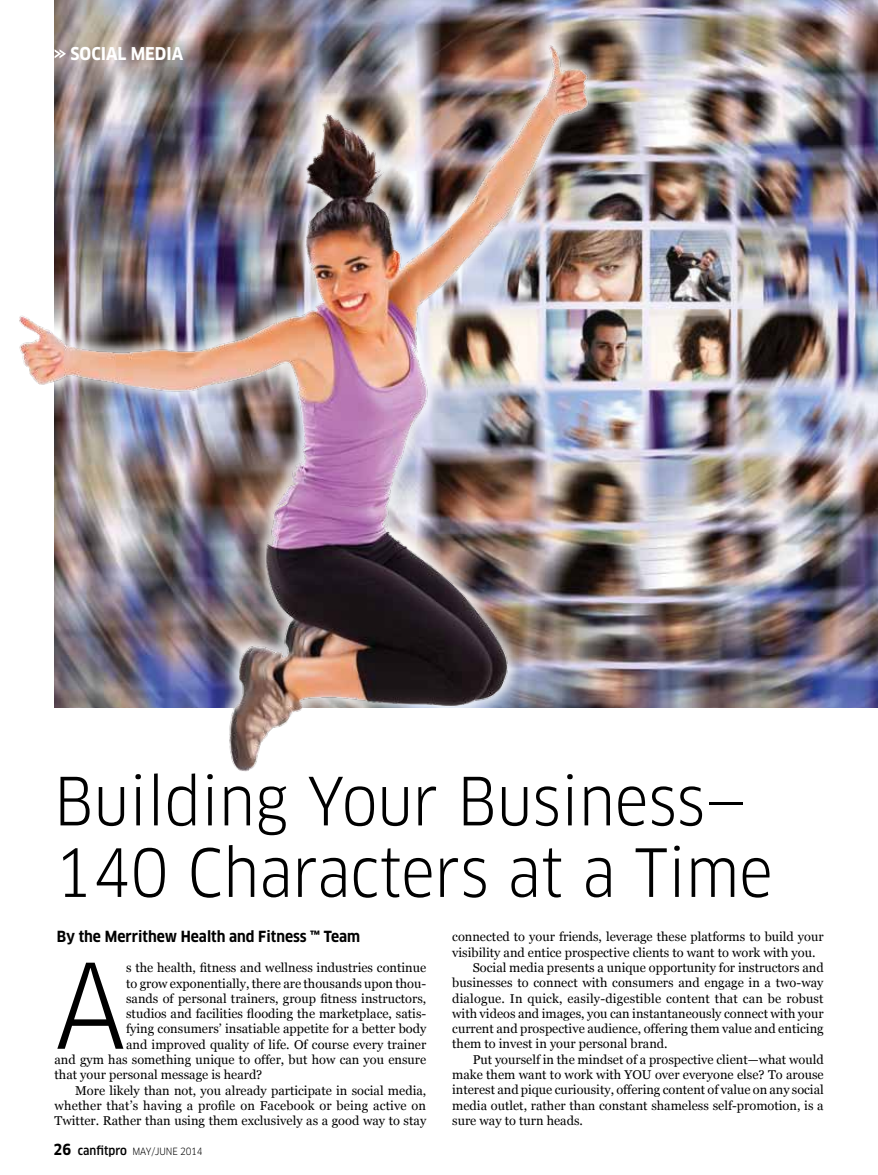
<style>
.page{position:relative;width:878px;height:1175px;background:#fff}
.page>*{position:absolute;margin:0;border:0;box-sizing:border-box;transform-origin:0 0}
.t1{font:condensed 114.75px "Clan Pro";color:#000}
.t2{font:condensed 64.8px/71.6px "Clan Pro";color:#000}
.t3{font:700 condensed 17.25px "Clan Pro";color:#fff}
.t4{font:700 condensed 15px "Clan Pro";color:#000}
.t5{font:12.75px "Georgia";color:#000}
.t6{font:condensed 9.75px "Clan Pro";letter-spacing:-.02em;color:#000}
.s1{font-weight:700;font-size:15px}
.s2{font-weight:500;font-size:12px}
</style>
<div class="page">
<img style="left:54px;top:0;width:824px;height:707px">
<div style="left:5px;top:30px;width:597px;height:755px;background:#fff;opacity:.75"></div>
<img style="left:12px;top:40px;width:582px;height:745px">
<svg style="left:55px;top:49px;width:11px;height:9px"></svg>
<h3 class="t3" style="left:70px;top:44px;width:114px">SOCIAL MEDIA</h3>
<h2 class="t2" style="left:54px;top:765px;width:720px">Building Your Business—<br>140 Characters at a Time</h2>
<p class="t4" style="left:57px;top:927px;width:305px">By the Merrithew Health and Fitness ™ Team</p>
<h1 class="t1" style="left:55px;top:938px;width:73px">A</h1>
<p class="t5" style="left:126px;top:960px;width:302px">s the health, fitness and wellness industries continue</p>
<p class="t5" style="left:126px;top:976px;width:302px">to grow exponentially, there are thousands upon thou-</p>
<p class="t5" style="left:126px;top:991px;width:302px">sands of personal trainers, group fitness instructors,</p>
<p class="t5" style="left:126px;top:1006px;width:302px">studios and facilities flooding the marketplace, satis-</p>
<p class="t5" style="left:126px;top:1021px;width:302px">fying consumers’ insatiable appetite for a better body</p>
<p class="t5" style="left:126px;top:1037px;width:302px">and improved quality of life. Of course every trainer</p>
<p class="t5" style="left:55px;top:1052px;width:373px">and gym has something unique to offer, but how can you ensure</p>
<p class="t5" style="left:55px;top:1067px;width:209px">that your personal message is heard?</p>
<p class="t5" style="left:75px;top:1083px;width:352px">More likely than not, you already participate in social media,</p>
<p class="t5" style="left:55px;top:1098px;width:373px">whether that’s having a profile on Facebook or being active on</p>
<p class="t5" style="left:55px;top:1113px;width:373px">Twitter. Rather than using them exclusively as a good way to stay</p>
<p class="t6" style="left:54px;top:1145px;width:150px"><span class="s1">26</span> <span class="s2">canfitpro</span> MAY/JUNE 2014</p>
<p class="t5" style="left:452px;top:929px;width:373px">connected to your friends, leverage these platforms to build your</p>
<p class="t5" style="left:452px;top:945px;width:365px">visibility and entice prospective clients to want to work with you.</p>
<p class="t5" style="left:473px;top:960px;width:352px">Social media presents a unique opportunity for instructors and</p>
<p class="t5" style="left:452px;top:975px;width:373px">businesses to connect with consumers and engage in a two-way</p>
<p class="t5" style="left:452px;top:990px;width:373px">dialogue. In quick, easily-digestible content that can be robust</p>
<p class="t5" style="left:452px;top:1006px;width:373px">with videos and images, you can instantaneously connect with your</p>
<p class="t5" style="left:452px;top:1021px;width:373px">current and prospective audience, offering them value and enticing</p>
<p class="t5" style="left:452px;top:1036px;width:217px">them to invest in your personal brand.</p>
<p class="t5" style="left:473px;top:1052px;width:352px">Put yourself in the mindset of a prospective client—what would</p>
<p class="t5" style="left:452px;top:1067px;width:373px">make them want to work with YOU over everyone else? To arouse</p>
<p class="t5" style="left:452px;top:1082px;width:373px">interest and pique curiousity, offering content of value on any social</p>
<p class="t5" style="left:452px;top:1098px;width:373px">media outlet, rather than constant shameless self-promotion, is a</p>
<p class="t5" style="left:452px;top:1113px;width:132px">sure way to turn heads.</p>
</div>
